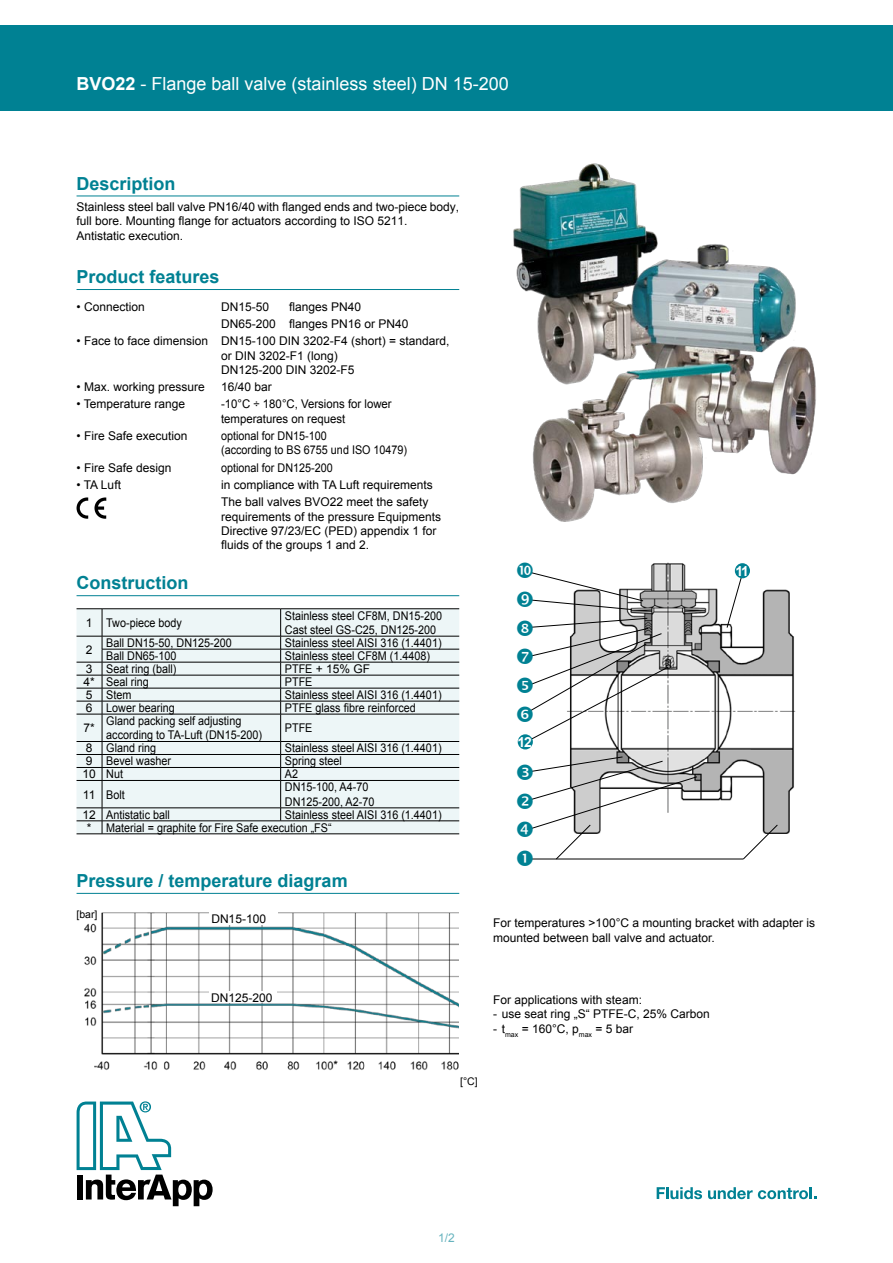
<style>
.page{position:relative;width:893px;height:1263px;background:#fff}
.page>*{position:absolute;margin:0;border:0;box-sizing:border-box;transform-origin:0 0}
.t1{font:700 18px "Arial";color:#008193}
.t2{font:18px "Arial";color:#fff}
.t3{font:700 13.8px "Arial";color:#fff}
.t4{font:12px/14.4px "Arial";color:#000}
.t5{font:12px/14.4px "Arial";color:#000;scale:.9 1}
.t6{font:12px/14.4px "Arial";color:#000;scale:.95 1}
.t7{font:12px "Arial";color:#66b3be}
.t8{font:10.5px "Arial";color:#000}
.s1{font-weight:700}
</style>
<div class="page">
<svg style="left:77px;top:1101px;width:136px;height:105px"></svg>
<svg style="left:657px;top:1187px;width:45px;height:12px"></svg>
<svg style="left:708px;top:1187px;width:108px;height:12px"></svg>
<div style="left:0;top:26px;width:893px;height:85px;background:#008193"></div>
<img style="left:570px;top:562px;width:226px;height:272px">
<svg style="left:743px;top:824px;width:35px;height:35px"></svg>
<hr style="left:531px;top:859px;width:212px;height:1px;background:#000">
<svg style="left:727px;top:577px;width:15px;height:51px"></svg>
<div style="left:518px;top:734px;width:15px;height:15px;background:#008193;border-radius:50%"></div>
<div style="left:735px;top:563px;width:15px;height:15px;background:#008193;border-radius:50%"></div>
<img style="left:84px;top:912px;width:375px;height:158px">
<div style="left:209px;top:912px;width:68px;height:13px;background:#fff"></div>
<div style="left:209px;top:991px;width:67px;height:12px;background:#fff"></div>
<img style="left:513px;top:163px;width:303px;height:358px">
<hr style="left:77px;top:196px;width:382px;height:1px;background:#008193">
<hr style="left:77px;top:289px;width:382px;height:1px;background:#008193">
<hr style="left:77px;top:595px;width:382px;height:1px;background:#008193">
<svg style="left:94px;top:497px;width:12px;height:22px"></svg>
<svg style="left:77px;top:497px;width:11px;height:22px"></svg>
<div style="left:103px;top:609px;width:356px;height:224px;background:#edf6f7"></div>
<hr style="left:102px;top:608px;width:179px;height:1px;background:#000">
<hr style="left:281px;top:608px;width:178px;height:1px;background:#000">
<hr style="left:102px;top:636px;width:179px;height:1px;background:#000">
<hr style="left:281px;top:636px;width:178px;height:1px;background:#000">
<hr style="left:102px;top:649px;width:179px;height:1px;background:#000">
<hr style="left:281px;top:649px;width:178px;height:1px;background:#000">
<hr style="left:102px;top:662px;width:179px;height:1px;background:#000">
<hr style="left:281px;top:662px;width:178px;height:1px;background:#000">
<hr style="left:102px;top:675px;width:179px;height:1px;background:#000">
<hr style="left:281px;top:675px;width:178px;height:1px;background:#000">
<hr style="left:102px;top:688px;width:179px;height:1px;background:#000">
<hr style="left:281px;top:688px;width:178px;height:1px;background:#000">
<hr style="left:102px;top:701px;width:179px;height:1px;background:#000">
<hr style="left:281px;top:701px;width:178px;height:1px;background:#000">
<hr style="left:102px;top:714px;width:179px;height:1px;background:#000">
<hr style="left:281px;top:714px;width:178px;height:1px;background:#000">
<hr style="left:102px;top:741px;width:179px;height:1px;background:#000">
<hr style="left:281px;top:741px;width:178px;height:1px;background:#000">
<hr style="left:102px;top:754px;width:179px;height:1px;background:#000">
<hr style="left:281px;top:754px;width:178px;height:1px;background:#000">
<hr style="left:102px;top:767px;width:179px;height:1px;background:#000">
<hr style="left:281px;top:767px;width:178px;height:1px;background:#000">
<hr style="left:102px;top:780px;width:179px;height:1px;background:#000">
<hr style="left:281px;top:780px;width:178px;height:1px;background:#000">
<hr style="left:102px;top:807px;width:179px;height:1px;background:#000">
<hr style="left:281px;top:807px;width:178px;height:1px;background:#000">
<svg style="left:280px;top:609px;width:1px;height:211px"></svg>
<hr style="left:102px;top:820px;width:179px;height:1px;background:#000">
<hr style="left:281px;top:820px;width:178px;height:1px;background:#000">
<svg style="left:77px;top:608px;width:26px;height:226px"></svg>
<hr style="left:102px;top:833px;width:179px;height:1px;background:#000">
<hr style="left:281px;top:833px;width:178px;height:1px;background:#000">
<hr style="left:77px;top:893px;width:382px;height:1px;background:#008193">
<svg style="left:530px;top:562px;width:113px;height:48px"></svg>
<svg style="left:518px;top:618px;width:151px;height:122px"></svg>
<svg style="left:530px;top:756px;width:167px;height:104px"></svg>
<h1 class="t2" style="left:77px;top:72px;width:434px"><span class="s1">BVO22</span> - Flange ball valve (stainless steel) DN 15-200</h1>
<h1 class="t1" style="left:77px;top:171px;width:101px">Description</h1>
<p class="t4" style="left:77px;top:200px;width:384px">Stainless steel ball valve PN16/40 with flanged ends and two-piece body, full bore. Mounting flange for actuators according to ISO 5211.<br>Antistatic execution.</p>
<h1 class="t1" style="left:77px;top:265px;width:145px">Product features</h1>
<p class="t4" style="left:221px;top:298px;width:189px;line-height:17.2px;text-indent:68px">flanges PN40<br>DN65-200 flanges PN16 or PN40</p>
<p class="t4" style="left:221px;top:334px;width:230px;text-indent:-145px">• Face to face dimension DN15-100 DIN 3202-F4 (short) = standard, or DIN 3202-F1 (long)<br>DN125-200 DIN 3202-F5</p>
<p class="t4" style="left:77px;top:380px;width:130px">• Max. working pressure</p>
<p class="t4" style="left:221px;top:380px;width:52px">16/40 bar</p>
<p class="t4" style="left:77px;top:397px;width:110px">• Temperature range</p>
<p class="t6" style="left:221px;top:397px;width:181px">-10°C ÷ 180°C, Versions for lower temperatures on request</p>
<p class="t4" style="left:77px;top:429px;width:112px">• Fire Safe execution</p>
<p class="t5" style="left:221px;top:429px;width:208px">optional for DN15-100<br>(according to BS 6755 und ISO 10479)</p>
<p class="t4" style="left:77px;top:460px;width:96px">• Fire Safe design</p>
<p class="t5" style="left:221px;top:460px;width:126px">optional for DN125-200</p>
<p class="t4" style="left:77px;top:478px;width:46px">• TA Luft</p>
<p class="t4" style="left:221px;top:476px;width:213px;line-height:17.2px">in compliance with TA Luft requirements<br>The ball valves BVO22 meet the safety</p>
<p class="t4" style="left:221px;top:509px;width:222px">requirements of the pressure Equipments<br>Directive 97/23/EC (PED) appendix 1 for fluids of the groups 1 and 2.</p>
<p class="t4" style="left:77px;top:299px;width:70px">• Connection</p>
<p class="t4" style="left:221px;top:299px;width:50px">DN15-50</p>
<h1 class="t1" style="left:77px;top:571px;width:113px">Construction</h1>
<p class="t4" style="left:86px;top:615px;width:98px">1 Two-piece body</p>
<p class="t5" style="left:285px;top:608px;width:176px">Stainless steel CF8M, DN15-200<br>Cast steel GS-C25, DN125-200</p>
<p class="t4" style="left:86px;top:642px;width:8px">2</p>
<p class="t5" style="left:106px;top:636px;width:141px">Ball DN15-50, DN125-200</p>
<p class="t5" style="left:285px;top:636px;width:176px">Stainless steel AISI 316 (1.4401)</p>
<p class="t5" style="left:106px;top:649px;width:80px">Ball DN65-100</p>
<p class="t5" style="left:285px;top:649px;width:163px">Stainless steel CF8M (1.4408)</p>
<p class="t4" style="left:86px;top:662px;width:92px">3 Seat ring (ball)</p>
<p class="t5" style="left:285px;top:662px;width:96px">PTFE + 15% GF</p>
<p class="t4" style="left:84px;top:675px;width:67px">4* Seal ring</p>
<p class="t5" style="left:285px;top:675px;width:32px">PTFE</p>
<p class="t4" style="left:86px;top:688px;width:47px">5 Stem</p>
<p class="t5" style="left:285px;top:688px;width:176px">Stainless steel AISI 316 (1.4401)</p>
<p class="t4" style="left:86px;top:701px;width:90px">6 Lower bearing</p>
<p class="t5" style="left:285px;top:701px;width:147px">PTFE glass fibre reinforced</p>
<p class="t4" style="left:84px;top:721px;width:13px">7*</p>
<p class="t5" style="left:106px;top:714px;width:174px">Gland packing self adjusting according to TA-Luft (DN15-200)</p>
<p class="t5" style="left:285px;top:721px;width:32px">PTFE</p>
<p class="t4" style="left:86px;top:741px;width:72px">8 Gland ring</p>
<p class="t5" style="left:285px;top:741px;width:176px">Stainless steel AISI 316 (1.4401)</p>
<p class="t4" style="left:86px;top:754px;width:87px">9 Bevel washer</p>
<p class="t5" style="left:285px;top:754px;width:65px">Spring steel</p>
<p class="t4" style="left:83px;top:767px;width:42px">10 Nut</p>
<p class="t5" style="left:285px;top:767px;width:16px">A2</p>
<p class="t4" style="left:83px;top:787px;width:43px">11 Bolt</p>
<p class="t5" style="left:285px;top:780px;width:101px">DN15-100, A4-70<br>DN125-200, A2-70</p>
<p class="t4" style="left:83px;top:807px;width:89px">12 Antistatic ball</p>
<p class="t5" style="left:87px;top:808px;width:396px;line-height:13px;text-indent:198px">Stainless steel AISI 316 (1.4401) * Material = graphite for Fire Safe execution „FS“</p>
<h1 class="t1" style="left:77px;top:869px;width:273px">Pressure / temperature diagram</h1>
<p class="t8" style="left:77px;top:907px;width:23px">[bar]</p>
<p class="t4" style="left:211px;top:912px;width:56px">DN15-100</p>
<p class="t3" style="left:517px;top:733px;width:16px">12</p>
<p class="t3" style="left:735px;top:562px;width:15px">11</p>
<p class="t4" style="left:493px;top:916px;width:323px">For temperatures &gt;100°C a mounting bracket with adapter is mounted between ball valve and actuator.</p>
<p class="t4" style="left:211px;top:990px;width:63px">DN125-200</p>
<p class="t8" style="left:460px;top:1075px;width:19px">[°C]</p>
<p class="t4" style="left:493px;top:992px;width:150px">For applications with steam:</p>
<p class="t4" style="left:493px;top:1007px;width:218px">- use seat ring „S“ PTFE-C, 25% Carbon</p>
<p class="t4" style="left:493px;top:1021px;width:141px">- t<sub>max</sub> = 160°C, p<sub>max</sub> = 5 bar</p>
<p class="t7" style="left:438px;top:1230px;width:18px">1/2</p>
</div>
